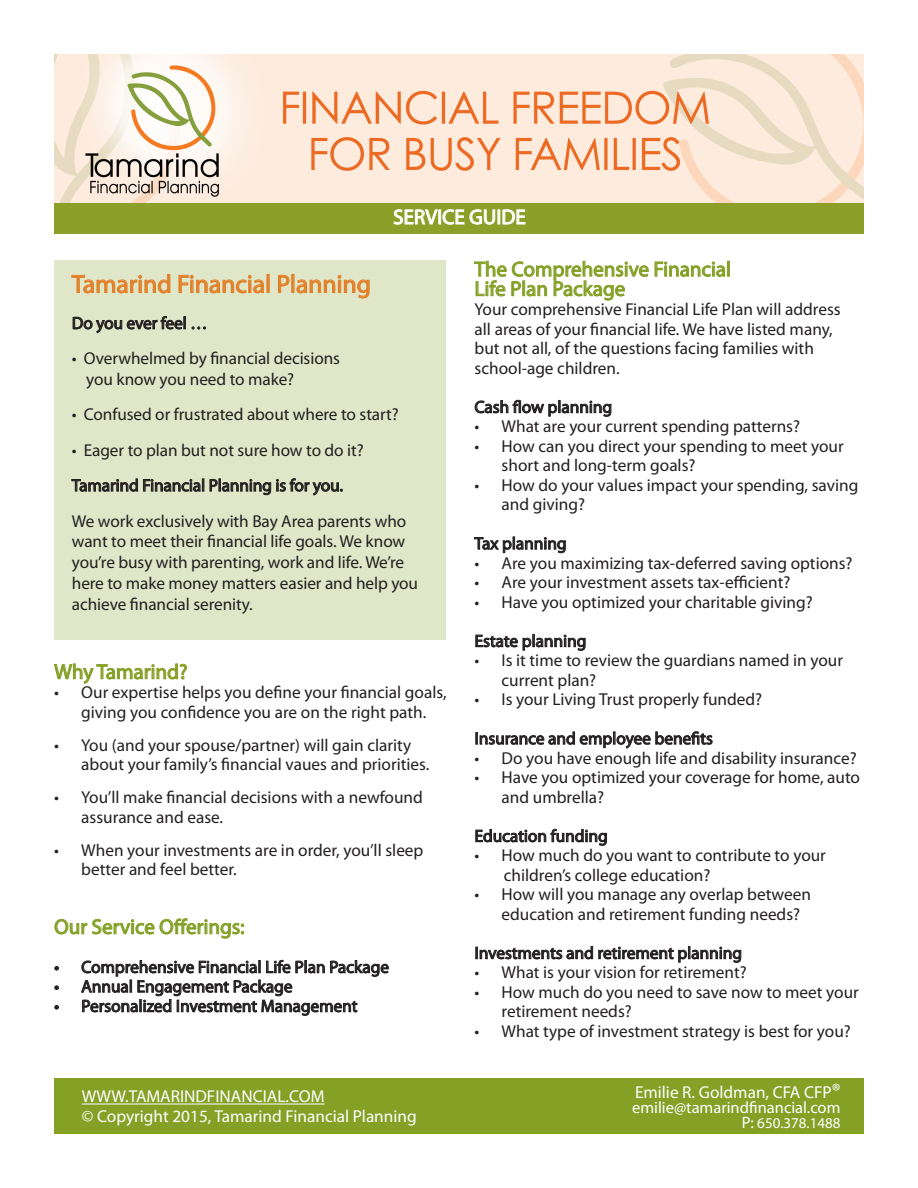
<style>
.page{position:relative;width:918px;height:1188px;background:#fff}
.page>*{position:absolute;margin:0;border:0;box-sizing:border-box;transform-origin:0 0}
.t1{font:25.5px "Myriad Pro";color:#e28029}
.t2{font:21px "Myriad Pro";color:#84a025}
.t3{font:21px "Myriad Pro";color:#fff}
.t4{font:17.25px/19.5px "Myriad Pro";color:#231f20}
.t5{font:17.25px "Myriad Pro";color:#fff}
.t6{font:16.5px "Myriad Pro";color:#fff}
.t7{font:15px "Myriad Pro";color:#fff}
.s1{color:#8c9f29}
.s2{font-size:21px}
.s3{font-size:16.5px}
</style>
<div class="page">
<img style="left:54px;top:54px;width:810px;height:149px">
<div style="left:54px;top:203px;width:810px;height:30px;background:#8c9f29"></div>
<div style="left:54px;top:260px;width:392px;height:380px;background:#e0e7c8"></div>
<div style="left:267px;top:274px;width:3px;height:19px;border:1px solid #e28029"></div>
<svg style="left:278px;top:274px;width:12px;height:19px"></svg>
<div style="left:291px;top:274px;width:3px;height:19px;border:1px solid #e28029"></div>
<svg style="left:296px;top:275px;width:74px;height:24px"></svg>
<svg style="left:71px;top:274px;width:193px;height:59px"></svg>
<svg style="left:71px;top:478px;width:272px;height:18px"></svg>
<svg style="left:393px;top:209px;width:133px;height:16px"></svg>
<svg style="left:54px;top:663px;width:133px;height:21px"></svg>
<svg style="left:54px;top:918px;width:335px;height:98px"></svg>
<div style="left:727px;top:261px;width:3px;height:16px;border:1px solid #84a025"></div>
<svg style="left:474px;top:261px;width:252px;height:40px"></svg>
<svg style="left:475px;top:400px;width:137px;height:17px"></svg>
<svg style="left:474px;top:537px;width:92px;height:17px"></svg>
<svg style="left:475px;top:634px;width:111px;height:17px"></svg>
<svg style="left:476px;top:731px;width:237px;height:18px"></svg>
<svg style="left:475px;top:828px;width:132px;height:18px"></svg>
<svg style="left:476px;top:946px;width:265px;height:17px"></svg>
<div style="left:54px;top:1079px;width:810px;height:55px;background:#84a025"></div>
<hr style="left:82px;top:1104px;width:243px;height:1px;background:#fff">
<p class="t3" style="left:393px;top:206px;width:134px">SERVICE GUIDE</p>
<p class="t1" style="left:72px;top:270px;width:301px">Tamarind Financial Planning</p>
<p class="t4" style="left:72px;top:314px;width:137px">Do you ever feel …</p>
<p class="t4" style="left:86px;top:348px;width:255px;line-height:20.7px;text-indent:-14px">• Overwhelmed by financial decisions you know you need to make?</p>
<p class="t4" style="left:72px;top:405px;width:328px">• Confused or frustrated about where to start?</p>
<p class="t4" style="left:72px;top:441px;width:293px">• Eager to plan but not sure how to do it?</p>
<p class="t4" style="left:72px;top:476px;width:273px">Tamarind Financial Planning is for you.</p>
<p class="t4" style="left:72px;top:511px;width:348px;line-height:20.9px">We work exclusively with Bay Area parents who want to meet their financial life goals. We know you’re busy with parenting, work and life. We’re here to make money matters easier and help you achieve financial serenity.</p>
<p class="t2" style="left:54px;top:660px;width:135px">Why Tama<span class="s1">rind?</span></p>
<p class="t4" style="left:54px;top:683px;width:394px;text-align:center">• Our expertise helps you define your financial goals, giving you confidence you are on the right path.</p>
<p class="t4" style="left:81px;top:736px;width:350px;text-indent:-27px">• You (and your spouse/partner) will gain clarity about your family’s financial vaues and priorities.</p>
<p class="t4" style="left:81px;top:788px;width:343px;text-indent:-27px">• You’ll make financial decisions with a newfound assurance and ease.</p>
<p class="t4" style="left:81px;top:841px;width:344px;text-indent:-27px">• When your investments are in order, you’ll sleep better and feel better.</p>
<p class="t2" style="left:54px;top:915px;width:192px">Our Service Offerings:</p>
<p class="t4" style="left:54px;top:958px;width:336px">• Comprehensive Financial Life Plan Package</p>
<p class="t4" style="left:54px;top:977px;width:240px">• Annual Engagement Package</p>
<p class="t4" style="left:54px;top:997px;width:305px">• Personalized Investment Management</p>
<p class="t5" style="left:82px;top:1087px;width:244px">WWW.TAMARINDFINANCIAL.COM</p>
<p class="t5" style="left:82px;top:1107px;width:336px">© Copyright 2015, Tamarind Financial Planning</p>
<p class="t2" style="left:475px;top:258px;width:258px">The Comprehensive Financial</p>
<p class="t2" style="left:475px;top:277px;width:152px">Life Plan Package</p>
<p class="t4" style="left:475px;top:300px;width:368px">Your comprehensive Financial Life Plan will address</p>
<p class="t4" style="left:475px;top:320px;width:360px">all areas of your financial life. We have listed many,</p>
<p class="t4" style="left:475px;top:339px;width:341px">but not all, of the questions facing families with school-age children.</p>
<p class="t4" style="left:475px;top:398px;width:139px">Cash flow planning</p>
<p class="t4" style="left:475px;top:417px;width:327px">• What are your current spending patterns?</p>
<p class="t4" style="left:502px;top:437px;width:344px;text-indent:-27px">• How can you direct your spending to meet your short and long-term goals?</p>
<p class="t4" style="left:502px;top:476px;width:358px;text-indent:-27px">• How do your values impact your spending, saving and giving?</p>
<p class="t4" style="left:475px;top:534px;width:94px">Tax planning</p>
<p class="t4" style="left:475px;top:554px;width:380px">• Are you maximizing tax-deferred saving options?</p>
<p class="t4" style="left:475px;top:573px;width:317px">• Are your investment assets tax-efficient?</p>
<p class="t4" style="left:475px;top:593px;width:340px">• Have you optimized your charitable giving?</p>
<p class="t4" style="left:475px;top:632px;width:113px">Estate planning</p>
<p class="t4" style="left:502px;top:651px;width:343px;text-indent:-27px">• Is it time to review the guardians named in your current plan?</p>
<p class="t4" style="left:475px;top:690px;width:289px">• Is your Living Trust properly funded?</p>
<p class="t4" style="left:475px;top:729px;width:240px">Insurance and employee benefits</p>
<p class="t4" style="left:475px;top:749px;width:384px">• Do you have enough life and disability insurance?</p>
<p class="t4" style="left:502px;top:768px;width:360px;text-indent:-27px">• Have you optimized your coverage for home, auto and umbrella?</p>
<p class="t4" style="left:475px;top:827px;width:135px">Education funding</p>
<p class="t4" style="left:475px;top:846px;width:353px">• How much do you want to contribute to your</p>
<p class="t4" style="left:504px;top:866px;width:208px">children’s college education?</p>
<p class="t4" style="left:502px;top:885px;width:311px;text-indent:-27px">• How will you manage any overlap between education and retirement funding needs?</p>
<p class="t4" style="left:475px;top:944px;width:269px">Investments and retirement planning</p>
<p class="t4" style="left:475px;top:963px;width:274px">• What is your vision for retirement?</p>
<p class="t4" style="left:502px;top:983px;width:359px;text-indent:-27px">• How much do you need to save now to meet your retirement needs?</p>
<p class="t4" style="left:475px;top:1022px;width:378px">• What type of investment strategy is best for you?</p>
<p class="t5" style="left:635px;top:1082px;width:207px">Emilie R. Goldman, CFA CFP<span class="s2">®</span></p>
<p class="t6" style="left:632px;top:1098px;width:210px">emilie@tamarindfinancial.com</p>
<p class="t7" style="left:742px;top:1114px;width:100px"><span class="s3">P:</span> 650.378.1488</p>
</div>
